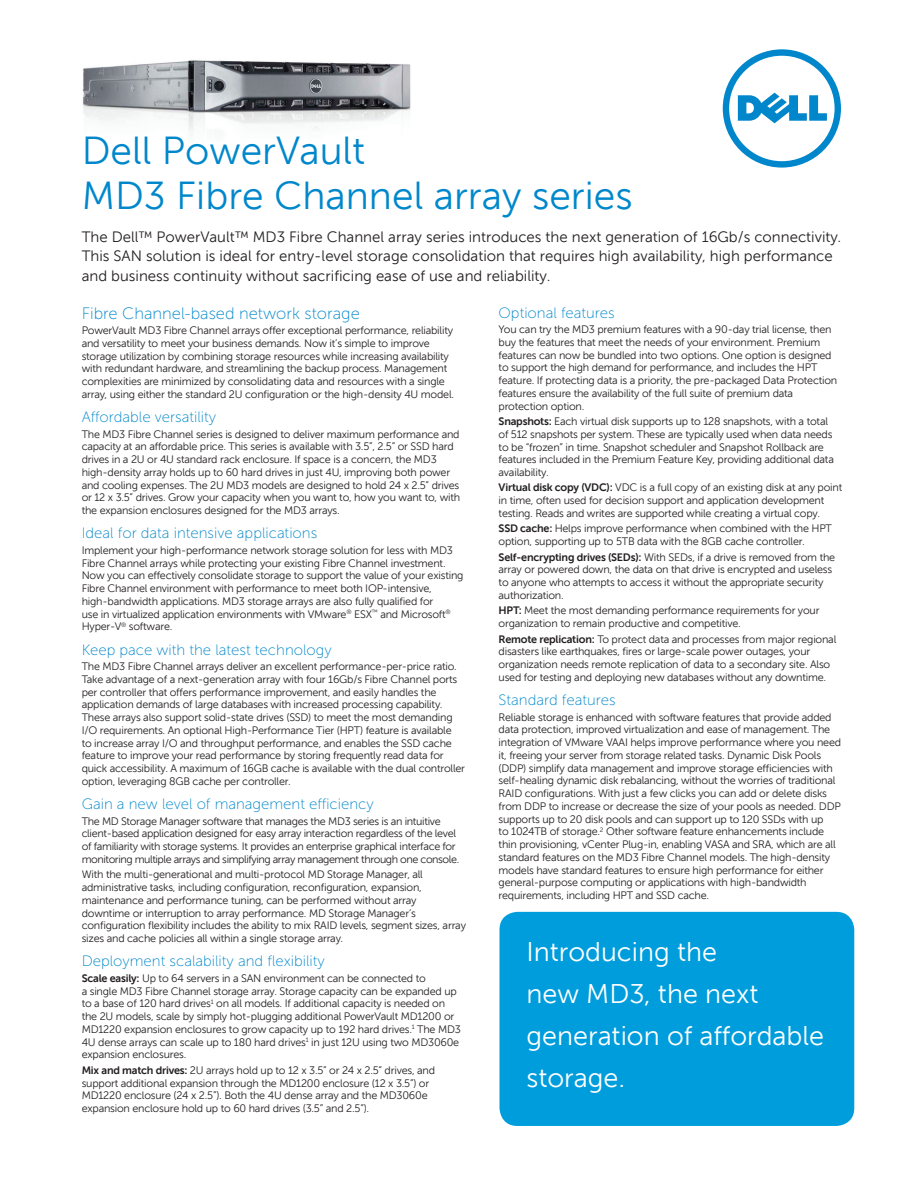
<style>
.page{position:relative;width:918px;height:1188px;background:#fff}
.page>*{position:absolute;margin:0;border:0;box-sizing:border-box;transform-origin:0 0}
.Header__main{font:39px/45px "Museo Sans For Dell";color:#0087cb}
.Color_Box_Text{font:27px/42px "Museo Sans For Dell";color:#fff}
.Paragraph_Header{font:16.5px "Museo Sans For Dell 100";color:#0087cb}
.Intro_Statement{font:15px/19.5px "Museo Sans For Dell";color:#231f20}
.Paragraph_Header-2{font:15px "Museo Sans For Dell 100";color:#0087cb}
.Paragraph_text{font:10.8px/12.8px "Museo Sans For Dell";letter-spacing:-.02em;color:#231f20}
.s1{font-weight:700}
</style>
<div class="page">
<svg style="left:723px;top:49px;width:118px;height:119px"></svg>
<img style="left:82px;top:60px;width:329px;height:71px">
<div style="left:500px;top:912px;width:354px;height:214px;background:#009ddc;border-radius:18px"></div>
<p class="Header__main" style="left:82px;top:128px;width:553px">Dell PowerVault<br>MD3 Fibre Channel array series</p>
<p class="Intro_Statement" style="left:82px;top:227px;width:761px">The Dell™ PowerVault™ MD3 Fibre Channel array series introduces the next generation of 16Gb/s connectivity.<br>This SAN solution is ideal for entry-level storage consolidation that requires high availability, high performance and business continuity without sacrificing ease of use and reliability.</p>
<p class="Paragraph_Header" style="left:82px;top:304px;width:280px">Fibre Channel-based network storage</p>
<p class="Paragraph_text" style="left:82px;top:324px;width:374px">PowerVault MD3 Fibre Channel arrays offer exceptional performance, reliability and versatility to meet your business demands. Now it’s simple to improve storage utilization by combining storage resources while increasing availability with redundant hardware, and streamlining the backup process. Management complexities are minimized by consolidating data and resources with a single array, using either the standard 2U configuration or the high-density 4U model.</p>
<p class="Paragraph_Header-2" style="left:82px;top:409px;width:136px">Affordable versatility</p>
<p class="Paragraph_text" style="left:82px;top:428px;width:380px">The MD3 Fibre Channel series is designed to deliver maximum performance and capacity at an affordable price. This series is available with 3.5”, 2.5” or SSD hard drives in a 2U or 4U standard rack enclosure. If space is a concern, the MD3 high-density array holds up to 60 hard drives in just 4U, improving both power and cooling expenses. The 2U MD3 models are designed to hold 24 x 2.5” drives or 12 x 3.5” drives. Grow your capacity when you want to, how you want to, with the expansion enclosures designed for the MD3 arrays.</p>
<p class="Paragraph_Header-2" style="left:82px;top:525px;width:237px">Ideal for data intensive applications</p>
<p class="Paragraph_text" style="left:82px;top:544px;width:383px">Implement your high-performance network storage solution for less with MD3<br>Fibre Channel arrays while protecting your existing Fibre Channel investment.<br>Now you can effectively consolidate storage to support the value of your existing Fibre Channel environment with performance to meet both IOP-intensive, high-bandwidth applications. MD3 storage arrays are also fully qualified for<br>use in virtualized application environments with VMware<sup>®</sup> ESX<sup>™</sup> and Microsoft<sup>® </sup>Hyper-V<sup>®</sup> software.</p>
<p class="Paragraph_Header-2" style="left:82px;top:642px;width:252px">Keep pace with the latest technology</p>
<p class="Paragraph_text" style="left:82px;top:660px;width:385px">The MD3 Fibre Channel arrays deliver an excellent performance-per-price ratio.<br>Take advantage of a next-generation array with four 16Gb/s Fibre Channel ports per controller that offers performance improvement, and easily handles the application demands of large databases with increased processing capability.<br>These arrays also support solid-state drives (SSD) to meet the most demanding I/O requirements. An optional High-Performance Tier (HPT) feature is available<br>to increase array I/O and throughput performance, and enables the SSD cache feature to improve your read performance by storing frequently read data for quick accessibility. A maximum of 16GB cache is available with the dual controller option, leveraging 8GB cache per controller.</p>
<p class="Paragraph_Header-2" style="left:82px;top:796px;width:294px">Gain a new level of management efficiency</p>
<p class="Paragraph_text" style="left:82px;top:815px;width:379px">The MD Storage Manager software that manages the MD3 series is an intuitive client-based application designed for easy array interaction regardless of the level of familiarity with storage systems. It provides an enterprise graphical interface for monitoring multiple arrays and simplifying array management through one console.</p>
<p class="Paragraph_text" style="left:82px;top:868px;width:386px">With the multi-generational and multi-protocol MD Storage Manager, all administrative tasks, including configuration, reconfiguration, expansion, maintenance and performance tuning, can be performed without array downtime or interruption to array performance. MD Storage Manager’s configuration flexibility includes the ability to mix RAID levels, segment sizes, array sizes and cache policies all within a single storage array.</p>
<p class="Paragraph_Header-2" style="left:82px;top:953px;width:245px">Deployment scalability and flexibility</p>
<p class="Paragraph_text" style="left:82px;top:972px;width:381px"><span class="s1">Scale easily:</span> Up to 64 servers in a SAN environment can be connected to<br>a single MD3 Fibre Channel storage array. Storage capacity can be expanded up to a base of 120 hard drives<sup>1</sup> on all models. If additional capacity is needed on the 2U models, scale by simply hot-plugging additional PowerVault MD1200 or MD1220 expansion enclosures to grow capacity up to 192 hard drives.<sup>1</sup> The MD3<br>4U dense arrays can scale up to 180 hard drives<sup>1</sup> in just 12U using two MD3060e expansion enclosures.</p>
<p class="Paragraph_text" style="left:82px;top:1064px;width:355px"><span class="s1">Mix and match drives:</span> 2U arrays hold up to 12 x 3.5” or 24 x 2.5” drives, and support additional expansion through the MD1200 enclosure (12 x 3.5”) or MD1220 enclosure (24 x 2.5”). Both the 4U dense array and the MD3060e expansion enclosure hold up to 60 hard drives (3.5” and 2.5”).</p>
<p class="Paragraph_Header-2" style="left:499px;top:304px;width:118px">Optional features</p>
<p class="Paragraph_text" style="left:499px;top:323px;width:340px">You can try the MD3 premium features with a 90-day trial license, then buy the features that meet the needs of your environment. Premium features can now be bundled into two options. One option is designed to support the high demand for performance, and includes the HPT feature. If protecting data is a priority, the pre-packaged Data Protection features ensure the availability of the full suite of premium data protection option.</p>
<p class="Paragraph_text" style="left:499px;top:415px;width:337px"><span class="s1">Snapshots:</span> Each virtual disk supports up to 128 snapshots, with a total of 512 snapshots per system. These are typically used when data needs to be “frozen” in time. Snapshot scheduler and Snapshot Rollback are features included in the Premium Feature Key, providing additional data availability.</p>
<p class="Paragraph_text" style="left:499px;top:481px;width:345px"><span class="s1">Virtual disk copy (VDC):</span> VDC is a full copy of an existing disk at any point in time, often used for decision support and application development testing. Reads and writes are supported while creating a virtual copy.</p>
<p class="Paragraph_text" style="left:499px;top:522px;width:335px"><span class="s1">SSD cache:</span> Helps improve performance when combined with the HPT option, supporting up to 5TB data with the 8GB cache controller.</p>
<p class="Paragraph_text" style="left:499px;top:551px;width:338px"><span class="s1">Self-encrypting drives (SEDs):</span> With SEDs, if a drive is removed from the array or powered down, the data on that drive is encrypted and useless to anyone who attempts to access it without the appropriate security authorization.</p>
<p class="Paragraph_text" style="left:499px;top:604px;width:323px"><span class="s1">HPT:</span> Meet the most demanding performance requirements for your organization to remain productive and competitive.</p>
<p class="Paragraph_text" style="left:499px;top:633px;width:339px"><span class="s1">Remote replication:</span> To protect data and processes from major regional disasters like earthquakes, fires or large-scale power outages, your organization needs remote replication of data to a secondary site. Also used for testing and deploying new databases without any downtime.</p>
<p class="Paragraph_Header-2" style="left:499px;top:692px;width:118px">Standard features</p>
<p class="Paragraph_text" style="left:499px;top:710px;width:344px">Reliable storage is enhanced with software features that provide added data protection, improved virtualization and ease of management. The integration of VMware VAAI helps improve performance where you need it, freeing your server from storage related tasks. Dynamic Disk Pools (DDP) simplify data management and improve storage efficiencies with self-healing dynamic disk rebalancing, without the worries of traditional RAID configurations. With just a few clicks you can add or delete disks from DDP to increase or decrease the size of your pools as needed. DDP supports up to 20 disk pools and can support up to 120 SSDs with up<br>to 1024TB of storage.<sup>2</sup> Other software feature enhancements include thin provisioning, vCenter Plug-in, enabling VASA and SRA, which are all standard features on the MD3 Fibre Channel models. The high-density models have standard features to ensure high performance for either general-purpose computing or applications with high-bandwidth requirements, including HPT and SSD cache.</p>
<p class="Color_Box_Text" style="left:526px;top:931px;width:299px">Introducing the<br>new MD3, the next generation of affordable storage.</p>
</div>
